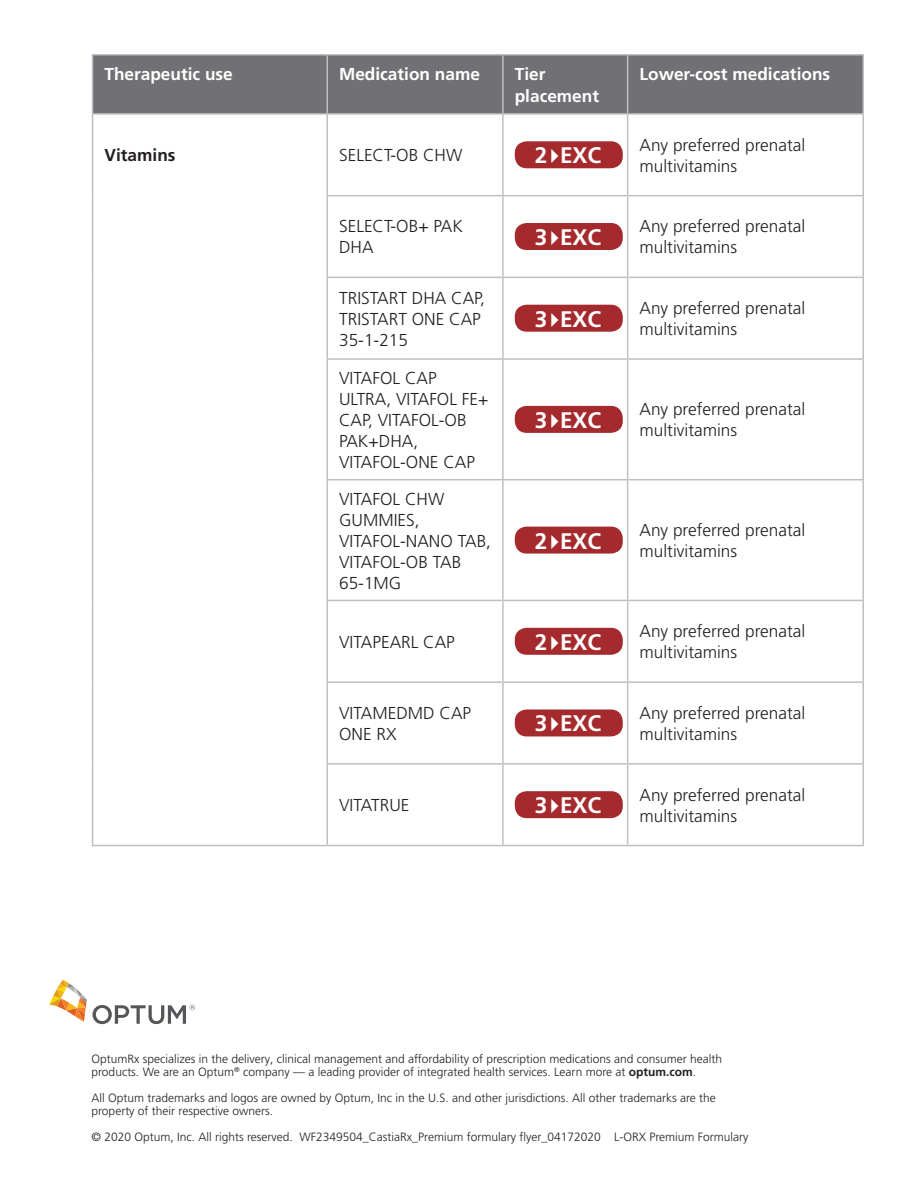
<style>
.page{position:relative;width:918px;height:1188px;background:#fff}
.page>*{position:absolute;margin:0;border:0;box-sizing:border-box;transform-origin:0 0}
.t1{font:700 22.5px "Frutiger LT Pro";color:#fff}
.t2{font:300 17.25px/21px "Frutiger LT Pro";color:#231f20}
.t3{font:700 17.25px/22.5px "Frutiger LT Pro";color:#fff}
.t4{font:700 17.25px "Frutiger LT Pro";color:#231f20}
.t5{font:300 12px/13.5px "Frutiger LT Pro";color:#231f20}
.s1{font-weight:700}
</style>
<div class="page">
<div style="left:93px;top:56px;width:769px;height:57px;background:#717074"></div>
<hr style="left:92px;top:54px;width:235px;height:2px;background:#bebfc2">
<hr style="left:92px;top:56px;width:1px;height:57px;background:#bebfc2">
<hr style="left:327px;top:54px;width:176px;height:2px;background:#bebfc2">
<hr style="left:326px;top:56px;width:2px;height:57px;background:#bebfc2">
<hr style="left:503px;top:54px;width:125px;height:2px;background:#bebfc2">
<hr style="left:502px;top:56px;width:2px;height:57px;background:#bebfc2">
<hr style="left:628px;top:54px;width:236px;height:2px;background:#bebfc2">
<hr style="left:627px;top:56px;width:1px;height:57px;background:#bebfc2">
<hr style="left:862px;top:56px;width:2px;height:57px;background:#bebfc2">
<hr style="left:92px;top:113px;width:235px;height:2px;background:#bebfc2">
<hr style="left:327px;top:113px;width:176px;height:2px;background:#bebfc2">
<hr style="left:503px;top:113px;width:125px;height:2px;background:#bebfc2">
<hr style="left:628px;top:113px;width:236px;height:2px;background:#bebfc2">
<hr style="left:92px;top:115px;width:1px;height:81px;background:#bebfc2">
<hr style="left:326px;top:115px;width:2px;height:80px;background:#bebfc2">
<hr style="left:502px;top:115px;width:2px;height:80px;background:#bebfc2">
<hr style="left:627px;top:115px;width:1px;height:80px;background:#bebfc2">
<hr style="left:862px;top:115px;width:2px;height:80px;background:#bebfc2">
<hr style="left:92px;top:196px;width:1px;height:81px;background:#bebfc2">
<hr style="left:326px;top:195px;width:177px;height:1px;background:#bebfc2">
<hr style="left:326px;top:196px;width:2px;height:81px;background:#bebfc2">
<hr style="left:503px;top:195px;width:125px;height:1px;background:#bebfc2">
<hr style="left:502px;top:196px;width:2px;height:81px;background:#bebfc2">
<hr style="left:628px;top:195px;width:236px;height:1px;background:#bebfc2">
<hr style="left:627px;top:196px;width:1px;height:81px;background:#bebfc2">
<hr style="left:862px;top:196px;width:2px;height:81px;background:#bebfc2">
<hr style="left:92px;top:277px;width:1px;height:82px;background:#bebfc2">
<hr style="left:326px;top:277px;width:177px;height:1px;background:#bebfc2">
<hr style="left:326px;top:278px;width:2px;height:80px;background:#bebfc2">
<hr style="left:503px;top:277px;width:125px;height:1px;background:#bebfc2">
<hr style="left:502px;top:278px;width:2px;height:80px;background:#bebfc2">
<hr style="left:628px;top:277px;width:236px;height:1px;background:#bebfc2">
<hr style="left:627px;top:278px;width:1px;height:80px;background:#bebfc2">
<hr style="left:862px;top:278px;width:2px;height:80px;background:#bebfc2">
<hr style="left:92px;top:359px;width:1px;height:121px;background:#bebfc2">
<hr style="left:326px;top:358px;width:177px;height:2px;background:#bebfc2">
<hr style="left:326px;top:360px;width:2px;height:119px;background:#bebfc2">
<hr style="left:503px;top:358px;width:125px;height:2px;background:#bebfc2">
<hr style="left:502px;top:360px;width:2px;height:119px;background:#bebfc2">
<hr style="left:628px;top:358px;width:236px;height:2px;background:#bebfc2">
<hr style="left:627px;top:360px;width:1px;height:119px;background:#bebfc2">
<hr style="left:862px;top:360px;width:2px;height:119px;background:#bebfc2">
<hr style="left:92px;top:480px;width:1px;height:120px;background:#bebfc2">
<hr style="left:326px;top:479px;width:177px;height:1px;background:#bebfc2">
<hr style="left:326px;top:480px;width:2px;height:120px;background:#bebfc2">
<hr style="left:503px;top:479px;width:125px;height:1px;background:#bebfc2">
<hr style="left:502px;top:480px;width:2px;height:120px;background:#bebfc2">
<hr style="left:628px;top:479px;width:236px;height:1px;background:#bebfc2">
<hr style="left:627px;top:480px;width:1px;height:120px;background:#bebfc2">
<hr style="left:862px;top:480px;width:2px;height:120px;background:#bebfc2">
<hr style="left:92px;top:600px;width:1px;height:82px;background:#bebfc2">
<hr style="left:326px;top:600px;width:177px;height:1px;background:#bebfc2">
<hr style="left:326px;top:601px;width:2px;height:80px;background:#bebfc2">
<hr style="left:503px;top:600px;width:125px;height:1px;background:#bebfc2">
<hr style="left:502px;top:601px;width:2px;height:80px;background:#bebfc2">
<hr style="left:628px;top:600px;width:236px;height:1px;background:#bebfc2">
<hr style="left:627px;top:601px;width:1px;height:80px;background:#bebfc2">
<hr style="left:862px;top:601px;width:2px;height:80px;background:#bebfc2">
<hr style="left:92px;top:682px;width:1px;height:82px;background:#bebfc2">
<hr style="left:326px;top:681px;width:177px;height:2px;background:#bebfc2">
<hr style="left:326px;top:683px;width:2px;height:80px;background:#bebfc2">
<hr style="left:503px;top:681px;width:125px;height:2px;background:#bebfc2">
<hr style="left:502px;top:683px;width:2px;height:80px;background:#bebfc2">
<hr style="left:628px;top:681px;width:236px;height:2px;background:#bebfc2">
<hr style="left:627px;top:683px;width:1px;height:80px;background:#bebfc2">
<hr style="left:862px;top:683px;width:2px;height:80px;background:#bebfc2">
<hr style="left:92px;top:764px;width:1px;height:81px;background:#bebfc2">
<hr style="left:326px;top:763px;width:177px;height:2px;background:#bebfc2">
<hr style="left:326px;top:765px;width:2px;height:80px;background:#bebfc2">
<hr style="left:503px;top:763px;width:125px;height:2px;background:#bebfc2">
<hr style="left:502px;top:765px;width:2px;height:80px;background:#bebfc2">
<hr style="left:628px;top:763px;width:236px;height:2px;background:#bebfc2">
<hr style="left:627px;top:765px;width:1px;height:80px;background:#bebfc2">
<hr style="left:862px;top:765px;width:2px;height:80px;background:#bebfc2">
<hr style="left:92px;top:845px;width:235px;height:1px;background:#bebfc2">
<hr style="left:327px;top:845px;width:176px;height:1px;background:#bebfc2">
<hr style="left:503px;top:845px;width:125px;height:1px;background:#bebfc2">
<hr style="left:628px;top:845px;width:236px;height:1px;background:#bebfc2">
<div style="left:515px;top:141px;width:108px;height:27px;background:#a52a2e;border-radius:12px"></div>
<div style="left:515px;top:223px;width:108px;height:27px;background:#a52a2e;border-radius:12px"></div>
<div style="left:515px;top:305px;width:108px;height:27px;background:#a52a2e;border-radius:12px"></div>
<div style="left:515px;top:406px;width:108px;height:27px;background:#a52a2e;border-radius:12px"></div>
<div style="left:515px;top:527px;width:108px;height:27px;background:#a52a2e;border-radius:12px"></div>
<div style="left:515px;top:628px;width:108px;height:27px;background:#a52a2e;border-radius:12px"></div>
<div style="left:515px;top:709px;width:108px;height:27px;background:#a52a2e;border-radius:12px"></div>
<div style="left:515px;top:791px;width:108px;height:27px;background:#a52a2e;border-radius:12px"></div>
<svg style="left:49px;top:980px;width:38px;height:42px"></svg>
<svg style="left:93px;top:1005px;width:102px;height:19px"></svg>
<p class="t3" style="left:104px;top:62px;width:130px">Therapeutic use</p>
<p class="t3" style="left:339px;top:62px;width:142px">Medication name</p>
<p class="t3" style="left:515px;top:62px;width:86px">Tier placement</p>
<p class="t3" style="left:640px;top:62px;width:192px">Lower-cost medications</p>
<p class="t4" style="left:104px;top:145px;width:73px">Vitamins</p>
<p class="t2" style="left:339px;top:145px;width:125px">SELECT-OB CHW</p>
<h1 class="t1" style="left:535px;top:142px;width:68px">2 EXC</h1>
<p class="t2" style="left:640px;top:134px;width:167px">Any preferred prenatal multivitamins</p>
<p class="t2" style="left:339px;top:216px;width:125px">SELECT-OB+ PAK<br>DHA</p>
<h1 class="t1" style="left:535px;top:224px;width:68px">3 EXC</h1>
<p class="t2" style="left:640px;top:216px;width:167px">Any preferred prenatal multivitamins</p>
<p class="t2" style="left:339px;top:287px;width:147px">TRISTART DHA CAP,<br>TRISTART ONE CAP<br>35-1-215</p>
<h1 class="t1" style="left:535px;top:305px;width:68px">3 EXC</h1>
<p class="t2" style="left:640px;top:298px;width:167px">Any preferred prenatal multivitamins</p>
<p class="t2" style="left:339px;top:367px;width:151px">VITAFOL CAP<br>ULTRA, VITAFOL FE+<br>CAP, VITAFOL-OB<br>PAK+DHA,<br>VITAFOL-ONE CAP</p>
<p class="t2" style="left:339px;top:488px;width:153px">VITAFOL CHW<br>GUMMIES,<br>VITAFOL-NANO TAB,<br>VITAFOL-OB TAB<br>65-1MG</p>
<h1 class="t1" style="left:535px;top:407px;width:68px">3 EXC</h1>
<p class="t2" style="left:640px;top:399px;width:167px">Any preferred prenatal multivitamins</p>
<h1 class="t1" style="left:535px;top:527px;width:68px">2 EXC</h1>
<p class="t2" style="left:640px;top:520px;width:167px">Any preferred prenatal multivitamins</p>
<p class="t2" style="left:339px;top:631px;width:117px">VITAPEARL CAP</p>
<h1 class="t1" style="left:535px;top:629px;width:68px">2 EXC</h1>
<p class="t2" style="left:640px;top:621px;width:167px">Any preferred prenatal multivitamins</p>
<p class="t2" style="left:339px;top:703px;width:134px">VITAMEDMD CAP<br>ONE RX</p>
<h1 class="t1" style="left:535px;top:710px;width:68px">3 EXC</h1>
<p class="t2" style="left:640px;top:703px;width:167px">Any preferred prenatal multivitamins</p>
<p class="t2" style="left:339px;top:795px;width:72px">VITATRUE</p>
<h1 class="t1" style="left:535px;top:792px;width:68px">3 EXC</h1>
<p class="t2" style="left:640px;top:784px;width:167px">Any preferred prenatal multivitamins</p>
<p class="t5" style="left:92px;top:1052px;width:632px">OptumRx specializes in the delivery, clinical management and affordability of prescription medications and consumer health products. We are an Optum<sup>®</sup> company — a leading provider of integrated health services. Learn more at <span class="s1">optum.com</span>.</p>
<p class="t5" style="left:92px;top:1091px;width:626px">All Optum trademarks and logos are owned by Optum, Inc in the U.S. and other jurisdictions. All other trademarks are the property of their respective owners.</p>
<p class="t5" style="left:92px;top:1130px;width:659px">© 2020 Optum, Inc. All rights reserved. WF2349504_CastiaRx_Premium formulary flyer_04172020 L-ORX Premium Formulary</p>
</div>
